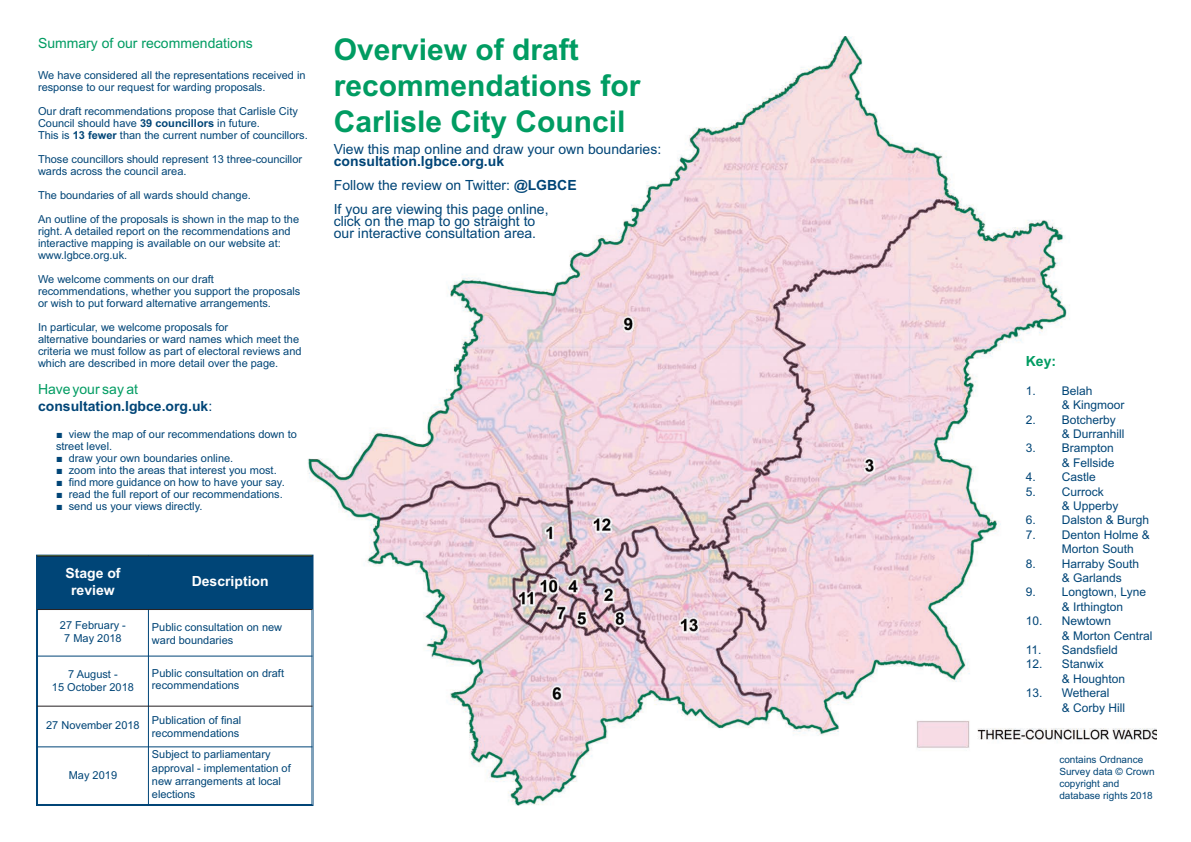
<style>
.page{position:relative;width:1191px;height:842px;background:#fff}
.page>*{position:absolute;margin:0;border:0;box-sizing:border-box;transform-origin:0 0}
.t1{font:700 30px/36px "Arial";color:#009c62}
.t2{font:14px/24px "Arial";color:#004577}
.t3{font:700 14px/16.8px "Arial";color:#004577}
.t4{font:14px "Arial";color:#009c62}
.t5{font:700 14px/16.8px "Arial";color:#fff;text-align:center}
.t6{font:700 14px "Arial";color:#009c62}
.t7{font:12px/14.4px "Arial";color:#004577}
.t8{font:11px/12px "Arial";color:#004577}
.t9{font:10px/12px "Arial";color:#004577}
.s1{font-weight:700}
.s2{font-weight:400;color:#009c62}
.s3{font-weight:400}
</style>
<div class="page">
<img style="left:301px;top:36px;width:856px;height:769px">
<div style="left:1059px;top:756px;width:96px;height:50px;background:#fff"></div>
<div style="left:37px;top:556px;width:111px;height:53px;background:#004577"></div>
<div style="left:148px;top:556px;width:164px;height:53px;background:#004577"></div>
<div style="left:148px;top:609px;width:164px;height:47px;background:#fff"></div>
<div style="left:148px;top:656px;width:164px;height:50px;background:#fff"></div>
<div style="left:148px;top:706px;width:164px;height:41px;background:#fff"></div>
<div style="left:148px;top:747px;width:164px;height:58px;background:#fff"></div>
<hr style="left:37px;top:556px;width:1px;height:249px;background:#004577">
<hr style="left:148px;top:556px;width:1px;height:249px;background:#004577">
<hr style="left:311px;top:556px;width:1px;height:249px;background:#004577">
<hr style="left:37px;top:556px;width:275px;height:1px;background:#231f20">
<hr style="left:37px;top:609px;width:275px;height:1px;background:#231f20">
<hr style="left:37px;top:656px;width:275px;height:1px;background:#004577">
<hr style="left:37px;top:706px;width:275px;height:1px;background:#231f20">
<hr style="left:37px;top:746px;width:275px;height:1px;background:#004577">
<hr style="left:37px;top:804px;width:275px;height:1px;background:#004577">
<p class="t4" style="left:38px;top:35px;width:216px">Summary of our recommendations</p>
<p class="t8" style="left:38px;top:69px;width:269px">We have considered all the representations received in response to our request for warding proposals.</p>
<p class="t8" style="left:38px;top:105px;width:271px">Our draft recommendations propose that Carlisle City<br>Council should have <span class="s1">39 councillors</span> in future.<br>This is <span class="s1">13 fewer</span> than the current number of councillors.</p>
<p class="t8" style="left:38px;top:153px;width:266px">Those councillors should represent 13 three-councillor wards across the council area.</p>
<p class="t8" style="left:38px;top:183px;width:263px;line-height:24px">The boundaries of all wards should change.<br>An outline of the proposals is shown in the map to the</p>
<p class="t8" style="left:38px;top:225px;width:254px">right. A detailed report on the recommendations and interactive mapping is available on our website at: www.lgbce.org.uk.</p>
<p class="t8" style="left:38px;top:273px;width:264px">We welcome comments on our draft recommendations, whether you support the proposals or wish to put forward alternative arrangements.</p>
<p class="t8" style="left:38px;top:321px;width:265px">In particular, we welcome proposals for<br>alternative boundaries or ward names which meet the criteria we must follow as part of electoral reviews and which are described in more detail over the page.</p>
<p class="t3" style="left:38px;top:381px;width:176px"><span class="s2">Haveyour say at </span>consultation.lgbce.org.uk<span class="s3">:</span></p>
<p class="t8" style="left:56px;top:428px;width:242px">■ view the map of our recommendations down to street level.</p>
<p class="t8" style="left:56px;top:452px;width:179px">■ draw your own boundaries online.</p>
<p class="t8" style="left:56px;top:464px;width:222px">■ zoom into the areas that interest you most.</p>
<p class="t8" style="left:56px;top:476px;width:230px">■ find more guidance on how to have your say.</p>
<p class="t8" style="left:56px;top:488px;width:228px">■ read the full report of our recommendations.</p>
<p class="t8" style="left:56px;top:500px;width:148px">■ send us your views directly.</p>
<p class="t5" style="left:65px;top:565px;width:57px">Stage of review</p>
<p class="t5" style="left:192px;top:573px;width:79px">Description</p>
<p class="t8" style="left:60px;top:619px;width:68px;line-height:13.2px;text-align:center">27 February -<br>7 May 2018</p>
<p class="t8" style="left:152px;top:620px;width:132px;line-height:13.2px">Public consultation on new ward boundaries</p>
<p class="t8" style="left:52px;top:667px;width:83px;line-height:13.2px;text-align:center">7 August -<br>15 October 2018</p>
<p class="t8" style="left:152px;top:667px;width:134px">Public consultation on draft recommendations</p>
<p class="t8" style="left:46px;top:719px;width:95px">27 November 2018</p>
<p class="t8" style="left:152px;top:714px;width:91px;line-height:13px">Publication of final recommendations</p>
<p class="t8" style="left:69px;top:769px;width:50px">May 2019</p>
<p class="t8" style="left:152px;top:748px;width:140px;line-height:13.2px">Subject to parliamentary approval - implementation of new arrangements at local elections</p>
<h1 class="t1" style="left:334px;top:31px;width:308px">Overview of draft recommendations for<br>Carlisle City Council</h1>
<p class="t2" style="left:334px;top:137px;width:329px">View this map online and draw your own boundaries:</p>
<p class="t2" style="left:334px;top:149px;width:244px"><span class="s1">consultation.lgbce.org.uk<br></span>Follow the review on Twitter: <span class="s1">@LGBCE<br></span>If you are viewing this page online,</p>
<p class="t2" style="left:334px;top:215px;width:204px;line-height:12px">click on the map to go straight to our interactive consultation area.</p>
<p class="t6" style="left:1025px;top:353px;width:32px">Key:</p>
<p class="t7" style="left:1061px;top:383px;width:64px;text-indent:-36px">1. Belah<br>&amp; Kingmoor</p>
<p class="t7" style="left:1061px;top:412px;width:64px;text-indent:-36px">2. Botcherby &amp; Durranhill</p>
<p class="t7" style="left:1025px;top:441px;width:90px;text-align:right">3. Brampton &amp; Fellside</p>
<p class="t7" style="left:1025px;top:470px;width:72px">4. Castle</p>
<p class="t7" style="left:1061px;top:484px;width:58px;text-indent:-36px">5. Currock<br>&amp; Upperby</p>
<p class="t7" style="left:1025px;top:513px;width:125px">6. Dalston &amp; Burgh</p>
<p class="t7" style="left:1061px;top:527px;width:90px;text-indent:-36px">7. Denton Holme &amp;<br>Morton South</p>
<p class="t7" style="left:1061px;top:556px;width:79px;text-indent:-36px">8. Harraby South &amp; Garlands</p>
<p class="t7" style="left:1061px;top:585px;width:86px;text-indent:-36px">9. Longtown, Lyne &amp; Irthington</p>
<p class="t7" style="left:1061px;top:614px;width:92px;text-indent:-36px">10. Newtown<br>&amp; Morton Central</p>
<p class="t7" style="left:1025px;top:643px;width:94px">11. Sandsfield</p>
<p class="t7" style="left:1061px;top:657px;width:65px;text-indent:-36px">12. Stanwix<br>&amp; Houghton</p>
<p class="t7" style="left:1061px;top:686px;width:65px;text-indent:-36px">13. Wetheral<br>&amp; Corby Hill</p>
<p class="t9" style="left:1059px;top:754px;width:97px">contains Ordnance<br>Survey data © Crown copyright and database rights 2018</p>
</div>
